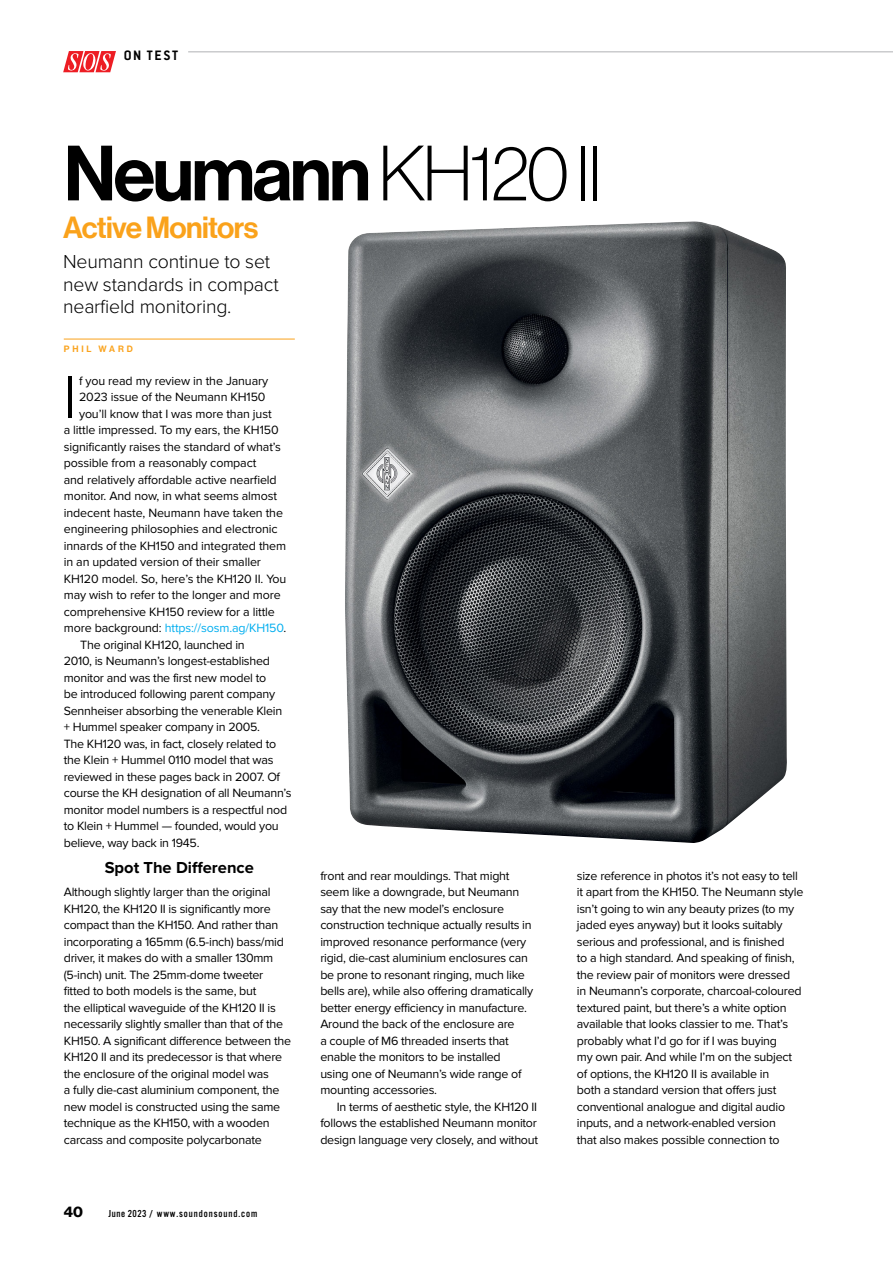
<style>
.page{position:relative;width:893px;height:1263px;background:#fff}
.page>*{position:absolute;margin:0;border:0;box-sizing:border-box;transform-origin:0 0}
.t1{font:76.5px "N Haas Grotesk DS Pro 65 Md";letter-spacing:-.035em;color:#000}
.t2{font:58.65px "N Haas Grotesk DS Pro 45 Lt";color:#000}
.t3{font:30px "N Haas Grotesk DS Pro 65 Md";letter-spacing:-.02em;color:#faa21b}
.t4{font:300 19.5px/22.5px "Proxima Nova";letter-spacing:-.01em;color:#000}
.t5{font:700 16.5px "Proxima Nova";color:#000}
.t6{font:700 15px "Conduit ITC Std";letter-spacing:.1em;color:#000}
.t7{font:15px "N Haas Grotesk DS Pro 75 Bd";color:#000}
.t8{font:12.45px/16.5px "Proxima Nova";letter-spacing:-.02em;color:#000}
.t9{font:12.45px "Proxima Nova";letter-spacing:-.01em;color:#00aeef}
.t10{font:10.5px "Alternate Got No 3 D";letter-spacing:.09em;color:#000}
.t11{font:9px "N Haas Grotesk DS Pro 65 Md";letter-spacing:.315em;color:#faa21b}
.s1{font-family:"N Haas Grotesk DS Pro 35 X Lt"}
.s2{color:#000}
</style>
<div class="page">
<hr style="left:64px;top:339px;width:231px;height:1px;background:#faa21b">
<img style="left:345px;top:221px;width:442px;height:622px">
<hr style="left:188px;top:51px;width:705px;height:2px;background:#a7a9ac">
<svg style="left:63px;top:51px;width:53px;height:21px"></svg>
<p class="t6" style="left:124px;top:47px;width:56px">ON TEST</p>
<h1 class="t1" style="left:64px;top:129px;width:539px">Neumann <span class="s1">KH120 II</span></h1>
<h3 class="t3" style="left:63px;top:210px;width:197px">Active Monitors</h3>
<h3 class="t4" style="left:63px;top:249px;width:217px">Neumann continue to set new standards in compact nearfield monitoring.</h3>
<p class="t11" style="left:64px;top:344px;width:70px">PHIL WARD</p>
<h2 class="t2" style="left:64px;top:364px;width:13px">I</h2>
<p class="t8" style="left:79px;top:372px;width:191px">f you read my review in the January</p>
<p class="t8" style="left:79px;top:389px;width:188px">2023 issue of the Neumann KH150</p>
<p class="t8" style="left:79px;top:405px;width:194px">you’ll know that I was more than just</p>
<p class="t8" style="left:64px;top:422px;width:216px">a little impressed. To my ears, the KH150</p>
<p class="t8" style="left:64px;top:438px;width:219px">significantly raises the standard of what’s</p>
<p class="t8" style="left:64px;top:455px;width:194px">possible from a reasonably compact</p>
<p class="t8" style="left:64px;top:471px;width:214px">and relatively affordable active nearfield</p>
<p class="t8" style="left:64px;top:488px;width:215px">monitor. And now, in what seems almost</p>
<p class="t8" style="left:64px;top:504px;width:221px">indecent haste, Neumann have taken the</p>
<p class="t8" style="left:64px;top:521px;width:216px">engineering philosophies and electronic</p>
<p class="t8" style="left:64px;top:537px;width:224px">innards of the KH150 and integrated them</p>
<p class="t8" style="left:64px;top:554px;width:199px">in an updated version of their smaller</p>
<p class="t8" style="left:64px;top:570px;width:224px">KH120 model. So, here’s the KH120 II. You</p>
<p class="t8" style="left:64px;top:587px;width:218px">may wish to refer to the longer and more</p>
<p class="t8" style="left:64px;top:603px;width:213px">comprehensive KH150 review for a little</p>
<p class="t9" style="left:64px;top:621px;width:224px"><span class="s2">more background:</span> https://sosm.ag/KH150<span class="s2">.</span></p>
<p class="t8" style="left:80px;top:636px;width:166px">The original KH120, launched in</p>
<p class="t8" style="left:64px;top:653px;width:208px">2010, is Neumann’s longest‑established</p>
<p class="t8" style="left:64px;top:669px;width:204px">monitor and was the first new model to</p>
<p class="t8" style="left:64px;top:686px;width:213px">be introduced following parent company</p>
<p class="t8" style="left:64px;top:702px;width:220px">Sennheiser absorbing the venerable Klein</p>
<p class="t8" style="left:64px;top:719px;width:198px">+ Hummel speaker company in 2005.</p>
<p class="t8" style="left:64px;top:735px;width:214px">The KH120 was, in fact, closely related to</p>
<p class="t8" style="left:64px;top:752px;width:211px">the Klein + Hummel 0110 model that was</p>
<p class="t8" style="left:64px;top:768px;width:218px">reviewed in these pages back in 2007. Of</p>
<p class="t8" style="left:64px;top:785px;width:229px">course the KH designation of all Neumann’s</p>
<p class="t8" style="left:64px;top:801px;width:225px">monitor model numbers is a respectful nod</p>
<p class="t8" style="left:64px;top:818px;width:216px">to Klein + Hummel — founded, would you</p>
<p class="t8" style="left:64px;top:834px;width:137px">believe, way back in 1945.</p>
<h3 class="t5" style="left:105px;top:858px;width:151px">Spot The Difference</h3>
<p class="t8" style="left:64px;top:884px;width:229px">Although slightly larger than the original KH120, the KH120 II is significantly more compact than the KH150. And rather than incorporating a 165mm (6.5‑inch) bass/mid driver, it makes do with a smaller 130mm (5‑inch) unit. The 25mm-dome tweeter fitted to both models is the same, but<br>the elliptical waveguide of the KH120 II is necessarily slightly smaller than that of the KH150. A significant difference between the KH120 II and its predecessor is that where the enclosure of the original model was<br>a fully die-cast aluminium component, the new model is constructed using the same technique as the KH150, with a wooden carcass and composite polycarbonate</p>
<p class="t7" style="left:64px;top:1203px;width:21px">40</p>
<p class="t10" style="left:109px;top:1208px;width:150px">June 2023 / www.soundonsound.com</p>
<p class="t8" style="left:320px;top:867px;width:214px">front and rear mouldings. That might seem like a downgrade, but Neumann say that the new model’s enclosure construction technique actually results in improved resonance performance (very rigid, die-cast aluminium enclosures can be prone to resonant ringing, much like bells are), while also offering dramatically better energy efficiency in manufacture.<br>Around the back of the enclosure are<br>a couple of M6 threaded inserts that enable the monitors to be installed<br>using one of Neumann’s wide range of mounting accessories.</p>
<p class="t8" style="left:320px;top:1098px;width:219px;text-align:justify;text-indent:16px">In terms of aesthetic style, the KH120 II follows the established Neumann monitor design language very closely, and without</p>
<p class="t8" style="left:577px;top:867px;width:228px">size reference in photos it’s not easy to tell it apart from the KH150. The Neumann style isn’t going to win any beauty prizes (to my jaded eyes anyway) but it looks suitably serious and professional, and is finished<br>to a high standard. And speaking of finish, the review pair of monitors were dressed<br>in Neumann’s corporate, charcoal‑coloured textured paint, but there’s a white option available that looks classier to me. That’s probably what I’d go for if I was buying<br>my own pair. And while I’m on the subject of options, the KH120 II is available in<br>both a standard version that offers just conventional analogue and digital audio inputs, and a network-enabled version<br>that also makes possible connection to</p>
</div>
